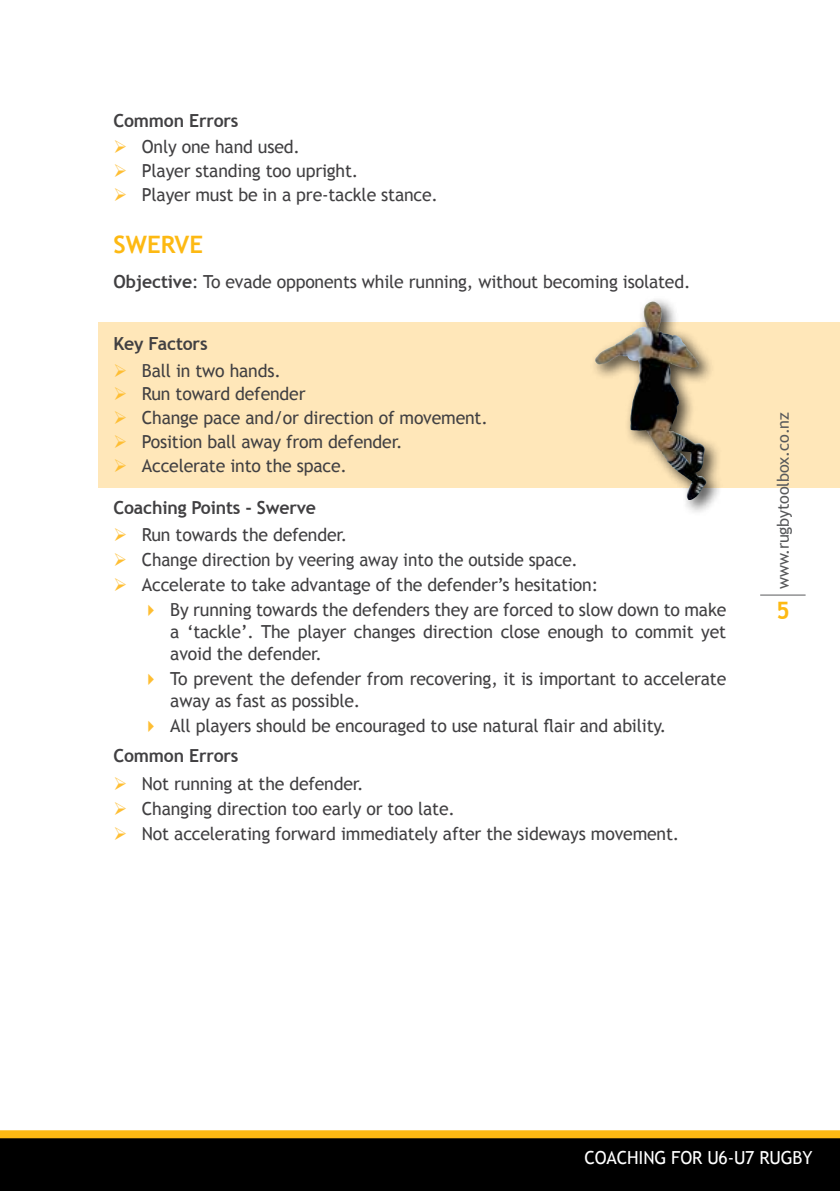
<style>
.page{position:relative;width:840px;height:1191px;background:#fff}
.page>*{position:absolute;margin:0;border:0;box-sizing:border-box;transform-origin:0 0}
.t1{font:700 24px "Trebuchet MS";color:#fdb913}
.t2{font:18px/23.8px "Trebuchet MS";letter-spacing:-.01em;color:#414042}
.t3{font:700 18px "Trebuchet MS";letter-spacing:-.01em;color:#414042}
.t4{font:18px "Trebuchet MS";letter-spacing:-.01em;color:#414042;scale:.96 1}
.t5{font:18px "Trebuchet MS";letter-spacing:-.01em;color:#fff}
.t6{font:16.2px "Trebuchet MS";letter-spacing:-.01em;color:#58595b}
.s1{font-weight:700}
</style>
<div class="page">
<div style="left:98px;top:323px;width:741px;height:165px;background:#ffe7b9"></div>
<div style="left:589px;top:296px;width:134px;height:221px;background:#000;opacity:.75"></div>
<img style="left:594px;top:301px;width:112px;height:199px">
<hr style="left:759px;top:595px;width:46px;height:1px;background:#58595b">
<div style="left:0;top:1134px;width:839px;height:57px;background:#000"></div>
<div style="left:0;top:1130px;width:839px;height:8px;background:#fdb913"></div>
<p class="t3" style="left:113px;top:109px;width:126px">Common Errors</p>
<p class="t2" style="left:142px;top:135px;width:297px">Only one hand used.<br>Player standing too upright.<br>Player must be in a pre-tackle stance.</p>
<h1 class="t1" style="left:113px;top:229px;width:91px">SWERVE</h1>
<p class="t2" style="left:113px;top:270px;width:578px"><span class="s1">Objective</span>: To evade opponents while running, without becoming isolated.</p>
<p class="t3" style="left:113px;top:332px;width:95px">Key Factors</p>
<p class="t2" style="left:142px;top:358px;width:347px">Ball in two hands.<br>Run toward defender<br>Change pace and/or direction of movement.<br>Position ball away from defender.<br>Accelerate into the space.</p>
<p class="t3" style="left:113px;top:496px;width:204px">Coaching Points - Swerve</p>
<p class="t2" style="left:142px;top:523px;width:207px">Run towards the defender.</p>
<p class="t4" style="left:142px;top:549px;width:455px">Change direction by veering away into the outside space.</p>
<p class="t2" style="left:142px;top:573px;width:457px">Accelerate to take advantage of the defender’s hesitation:</p>
<p class="t2" style="left:170px;top:598px;width:557px">By running towards the defenders they are forced to slow down to make</p>
<p class="t2" style="left:170px;top:621px;width:557px;line-height:22px">a ‘tackle’. The player changes direction close enough to commit yet avoid the defender.</p>
<p class="t2" style="left:170px;top:667px;width:557px;line-height:22px">To prevent the defender from recovering, it is important to accelerate away as fast as possible.</p>
<p class="t2" style="left:170px;top:713px;width:497px">All players should be encouraged to use natural flair and ability.</p>
<p class="t3" style="left:113px;top:744px;width:126px">Common Errors</p>
<p class="t2" style="left:142px;top:771px;width:538px;line-height:24.8px">Not running at the defender.<br>Changing direction too early or too late.<br>Not accelerating forward immediately after the sideways movement.</p>
<p class="t6" style="left:773px;top:589px;width:178px;rotate:-90deg">www.rugbytoolbox.co.nz</p>
<h1 class="t1" style="left:775px;top:595px;width:15px">5</h1>
<p class="t5" style="left:584px;top:1147px;width:229px">COACHING FOR U6-U7 RUGBY</p>
</div>
